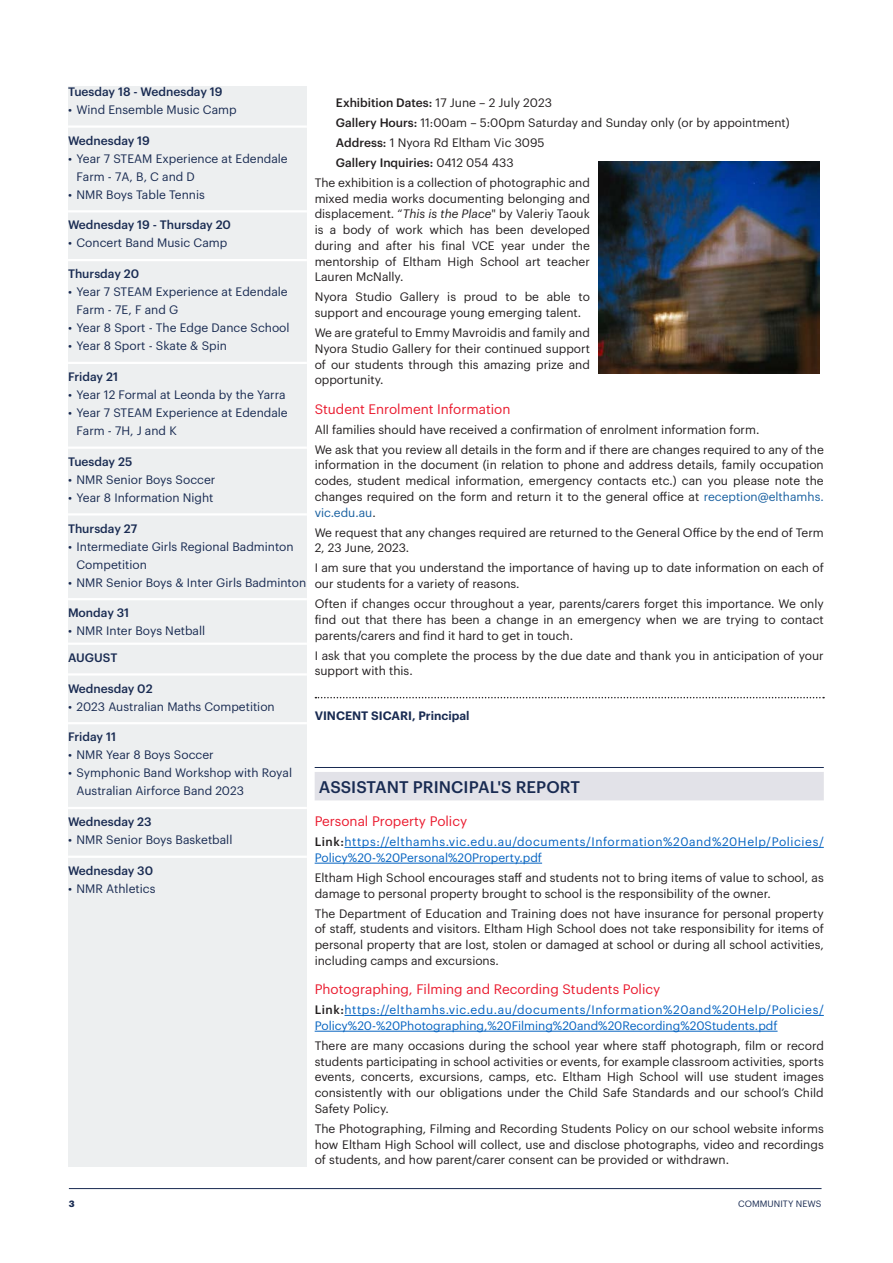
<style>
.page{position:relative;width:893px;height:1263px;background:#fff}
.page>*{position:absolute;margin:0;border:0;box-sizing:border-box;transform-origin:0 0}
.Headings{font:500 16.5px "Graphik";letter-spacing:.005em;color:#192b52}
.Sub_Headings{font:13.5px "Graphik";color:#ea1b2f}
.sub{font:12px/15.8px "Graphik";color:#231f20;text-align:justify}
.t1{font:12px/18px "Graphik";color:#192b52}
.sub-2{font:12px/15.8px "Graphik";color:#0563c1}
.Sidebar__Date_head{font:500 12px "Graphik";color:#192b52}
.sub-3{font:12px/15.8px "Graphik";letter-spacing:.05em;color:#0563c1}
.sub-4{font:500 12px "Graphik";color:#231f20}
.Author_s_Name{font:600 12px "Graphik";color:#192b52}
.t2{font:9px "Graphik";letter-spacing:.005em;color:#192b52}
.t3{font:700 9px "Graphik";color:#192b52}
.s1{font-weight:400}
.s2{font-weight:500}
.s3{font-style:italic}
.s4{color:#1860a0}
.s5{font-weight:500;color:#231f20}
</style>
<div class="page">
<hr style="left:69px;top:1188px;width:752px;height:1px;background:#192b52">
<div style="left:68px;top:86px;width:239px;height:1080px;background:#edeff0"></div>
<svg style="left:315px;top:697px;width:509px;height:1px"></svg>
<hr style="left:315px;top:767px;width:509px;height:1px;background:#192b52">
<div style="left:315px;top:772px;width:509px;height:28px;background:#e2e2e8"></div>
<hr style="left:344px;top:847px;width:480px;height:1px;background:#0563c1">
<hr style="left:315px;top:863px;width:227px;height:1px;background:#0563c1">
<hr style="left:344px;top:1015px;width:480px;height:1px;background:#0563c1">
<hr style="left:315px;top:1031px;width:462px;height:1px;background:#0563c1">
<hr style="left:68px;top:125px;width:239px;height:3px;background:#fff">
<hr style="left:68px;top:210px;width:239px;height:2px;background:#fff">
<hr style="left:68px;top:259px;width:239px;height:2px;background:#fff">
<hr style="left:68px;top:362px;width:239px;height:2px;background:#fff">
<hr style="left:68px;top:446px;width:239px;height:3px;background:#fff">
<hr style="left:68px;top:513px;width:239px;height:2px;background:#fff">
<hr style="left:68px;top:598px;width:239px;height:2px;background:#fff">
<hr style="left:68px;top:642px;width:239px;height:3px;background:#fff">
<hr style="left:68px;top:673px;width:239px;height:2px;background:#fff">
<hr style="left:68px;top:722px;width:239px;height:2px;background:#fff">
<hr style="left:68px;top:807px;width:239px;height:2px;background:#fff">
<hr style="left:68px;top:856px;width:239px;height:2px;background:#fff">
<img style="left:598px;top:161px;width:221px;height:212px">
<p class="Sidebar__Date_head" style="left:68px;top:82px;width:156px">Tuesday 18 - Wednesday 19</p>
<p class="t1" style="left:68px;top:100px;width:170px">• Wind Ensemble Music Camp</p>
<p class="Sidebar__Date_head" style="left:68px;top:131px;width:83px">Wednesday 19</p>
<p class="t1" style="left:77px;top:148px;width:213px;text-indent:-9px">• Year 7 STEAM Experience at Edendale<br>Farm - 7A, B, C and D</p>
<p class="t1" style="left:68px;top:184px;width:138px">• NMR Boys Table Tennis</p>
<p class="Sidebar__Date_head" style="left:68px;top:216px;width:165px">Wednesday 19 - Thursday 20</p>
<p class="t1" style="left:68px;top:233px;width:161px">• Concert Band Music Camp</p>
<p class="Sidebar__Date_head" style="left:68px;top:265px;width:73px">Thursday 20</p>
<p class="t1" style="left:77px;top:282px;width:213px;text-indent:-9px">• Year 7 STEAM Experience at Edendale<br>Farm - 7E, F and G</p>
<p class="t1" style="left:68px;top:318px;width:223px">• Year 8 Sport - The Edge Dance School</p>
<p class="t1" style="left:68px;top:336px;width:160px">• Year 8 Sport - Skate &amp; Spin</p>
<p class="Sidebar__Date_head" style="left:68px;top:368px;width:52px">Friday 21</p>
<p class="t1" style="left:68px;top:385px;width:219px">• Year 12 Formal at Leonda by the Yarra</p>
<p class="t1" style="left:77px;top:403px;width:213px;text-indent:-9px">• Year 7 STEAM Experience at Edendale<br>Farm - 7H, J and K</p>
<p class="Sidebar__Date_head" style="left:68px;top:452px;width:66px">Tuesday 25</p>
<p class="t1" style="left:68px;top:469px;width:149px">• NMR Senior Boys Soccer</p>
<p class="t1" style="left:68px;top:487px;width:147px">• Year 8 Information Night</p>
<p class="Sidebar__Date_head" style="left:68px;top:519px;width:71px">Thursday 27</p>
<p class="t1" style="left:77px;top:536px;width:219px;text-indent:-9px">• Intermediate Girls Regional Badminton<br>Competition</p>
<p class="t1" style="left:68px;top:572px;width:240px">• NMR Senior Boys &amp; Inter Girls Badminton</p>
<p class="Sidebar__Date_head" style="left:68px;top:604px;width:63px">Monday 31</p>
<p class="t1" style="left:68px;top:621px;width:139px">• NMR Inter Boys Netball</p>
<p class="Sidebar__Date_head" style="left:68px;top:648px;width:51px">AUGUST</p>
<p class="Sidebar__Date_head" style="left:68px;top:679px;width:86px">Wednesday 02</p>
<p class="t1" style="left:68px;top:696px;width:208px">• 2023 Australian Maths Competition</p>
<p class="Sidebar__Date_head" style="left:68px;top:728px;width:50px">Friday 11</p>
<p class="t1" style="left:68px;top:745px;width:147px">• NMR Year 8 Boys Soccer</p>
<p class="t1" style="left:77px;top:763px;width:217px;text-indent:-9px">• Symphonic Band Workshop with Royal<br>Australian Airforce Band 2023</p>
<p class="Sidebar__Date_head" style="left:68px;top:813px;width:85px">Wednesday 23</p>
<p class="t1" style="left:68px;top:830px;width:166px">• NMR Senior Boys Basketball</p>
<p class="Sidebar__Date_head" style="left:68px;top:861px;width:87px">Wednesday 30</p>
<p class="t1" style="left:68px;top:878px;width:89px">• NMR Athletics</p>
<p class="sub-4" style="left:336px;top:93px;width:217px">Exhibition Dates: <span class="s1">17 June – 2 July 2023</span></p>
<p class="sub" style="left:336px;top:114px;width:455px"><span class="s2">Gallery Hours:</span> 11:00am – 5:00pm Saturday and Sunday only (or by appointment)</p>
<p class="sub" style="left:336px;top:134px;width:210px"><span class="s2">Address:</span> 1 Nyora Rd Eltham Vic 3095</p>
<p class="sub-4" style="left:336px;top:153px;width:179px">Gallery Inquiries: <span class="s1">0412 054 433</span></p>
<p class="sub" style="left:315px;top:174px;width:277px">The exhibition is a collection of photographic and mixed media works documenting belonging and displacement. “<span class="s3">This is the Place</span>" by Valeriy Taouk is a body of work which has been developed during and after his final VCE year under the mentorship of Eltham High School art teacher Lauren McNally.</p>
<p class="sub" style="left:315px;top:288px;width:277px">Nyora Studio Gallery is proud to be able to support and encourage young emerging talent.</p>
<p class="sub" style="left:315px;top:324px;width:277px">We are grateful to Emmy Mavroidis and family and Nyora Studio Gallery for their continued support of our students through this amazing prize and opportunity.</p>
<p class="Sub_Headings" style="left:315px;top:399px;width:197px">Student Enrolment Information</p>
<p class="sub" style="left:315px;top:420px;width:446px">All families should have received a confirmation of enrolment information form.</p>
<p class="sub" style="left:315px;top:440px;width:511px">We ask that you review all details in the form and if there are changes required to any of the information in the document (in relation to phone and address details, family occupation codes, student medical information, emergency contacts etc.) can you please note the changes required on the form and return it to the general office at <span class="s4">reception@elthamhs. vic.edu.au</span>.</p>
<p class="sub" style="left:315px;top:523px;width:511px">We request that any changes required are returned to the General Office by the end of Term<br>2, 23 June, 2023.</p>
<p class="sub" style="left:315px;top:559px;width:511px">I am sure that you understand the importance of having up to date information on each of our students for a variety of reasons.</p>
<p class="sub" style="left:315px;top:595px;width:511px">Often if changes occur throughout a year, parents/carers forget this importance. We only find out that there has been a change in an emergency when we are trying to contact parents/carers and find it hard to get in touch.</p>
<p class="sub" style="left:315px;top:646px;width:511px">I ask that you complete the process by the due date and thank you in anticipation of your support with this.</p>
<p class="Author_s_Name" style="left:315px;top:706px;width:156px">VINCENT SICARI, Principal</p>
<p class="Headings" style="left:319px;top:775px;width:263px">ASSISTANT PRINCIPAL'S REPORT</p>
<p class="Sub_Headings" style="left:315px;top:811px;width:154px">Personal Property Policy</p>
<p class="sub-3" style="left:315px;top:833px;width:511px"><span class="s5">Link:</span>https://elthamhs.vic.edu.au/documents/Information%20and%20Help/Policies/<br>Policy%20-%20Personal%20Property.pdf</p>
<p class="sub" style="left:315px;top:869px;width:511px">Eltham High School encourages staff and students not to bring items of value to school, as damage to personal property brought to school is the responsibility of the owner.</p>
<p class="sub" style="left:315px;top:904px;width:511px">The Department of Education and Training does not have insurance for personal property of staff, students and visitors. Eltham High School does not take responsibility for items of personal property that are lost, stolen or damaged at school or during all school activities, including camps and excursions.</p>
<p class="Sub_Headings" style="left:315px;top:979px;width:347px">Photographing, Filming and Recording Students Policy</p>
<p class="sub-2" style="left:315px;top:1001px;width:511px"><span class="s5">Link:</span>https://elthamhs.vic.edu.au/documents/Information%20and%20Help/Policies/<br>Policy%20-%20Photographing,%20Filming%20and%20Recording%20Students.pdf</p>
<p class="sub" style="left:315px;top:1037px;width:511px">There are many occasions during the school year where staff photograph, film or record students participating in school activities or events, for example classroom activities, sports events, concerts, excursions, camps, etc. Eltham High School will use student images consistently with our obligations under the Child Safe Standards and our school’s Child Safety Policy.</p>
<p class="sub" style="left:315px;top:1120px;width:511px">The Photographing, Filming and Recording Students Policy on our school website informs how Eltham High School will collect, use and disclose photographs, video and recordings of students, and how parent/carer consent can be provided or withdrawn.</p>
<p class="t3" style="left:69px;top:1196px;width:7px">3</p>
<p class="t2" style="left:738px;top:1196px;width:85px">COMMUNITY NEWS</p>
</div>
